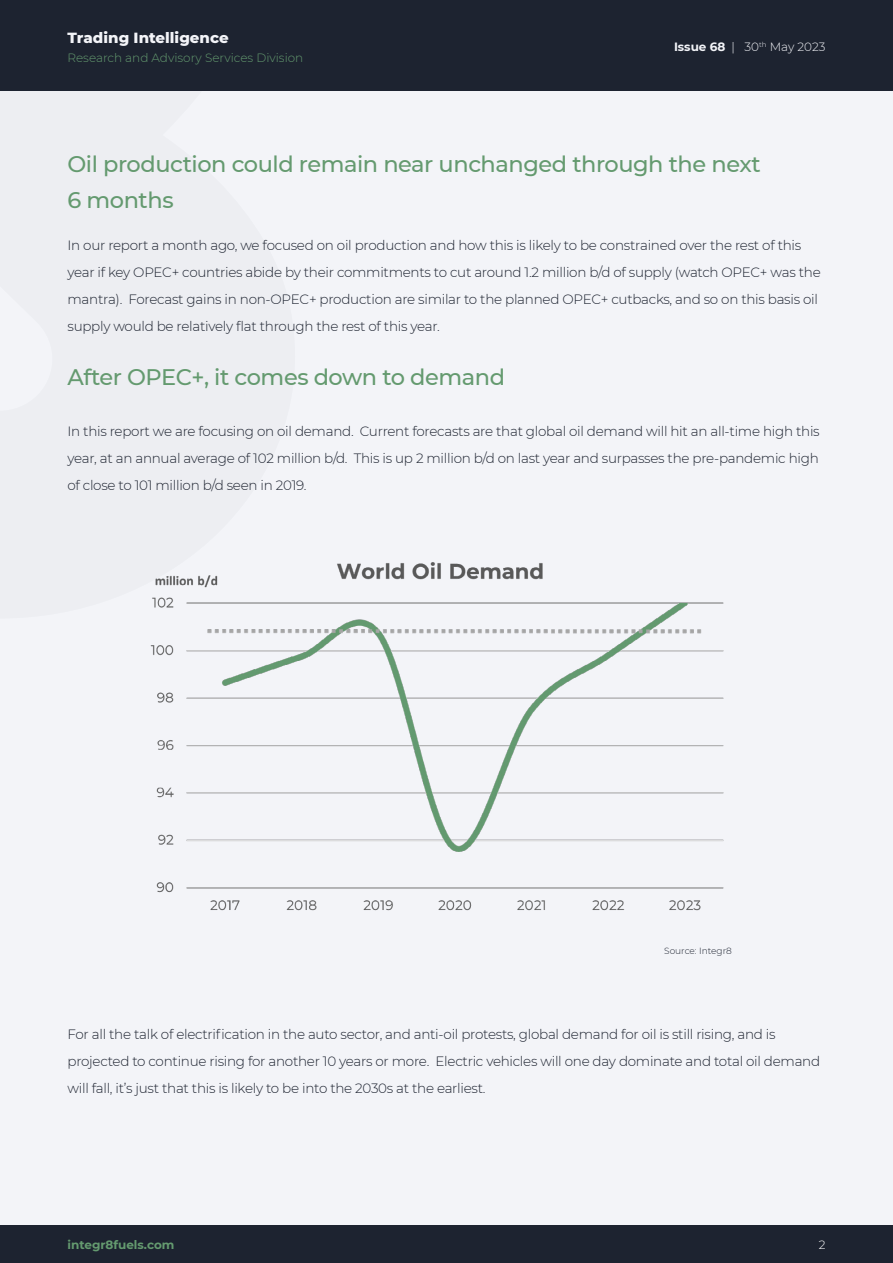
<style>
.page{position:relative;width:893px;height:1263px;background:#fff}
.page>*{position:absolute;margin:0;border:0;box-sizing:border-box;transform-origin:0 0}
.t1{font:500 22.5px/36px "Montserrat";letter-spacing:-.02em;color:#649a6f}
.t2{font:800 15px "Montserrat";color:#f3f4f8}
.t3{font:300 13.5px/27px "Montserrat";letter-spacing:-.02em;color:#1d2330}
.t4{font:300 12px "Montserrat";color:#649a6f}
.t5{font:300 12px "Montserrat";color:#f3f4f8}
.t6{font:700 12px "Montserrat";color:#649a6f}
.t7{font:300 12px "Montserrat";color:#fff}
.t8{font:300 9px "Montserrat";color:#1d2330}
.s1{font-weight:700}
</style>
<div class="page">
<div style="left:0;top:0;width:893px;height:1225px;background:#f3f4f8"></div>
<div style="left:0;top:0;width:893px;height:90px;background:#1d2330"></div>
<div style="left:0;top:1225px;width:893px;height:38px;background:#1d2330"></div>
<img style="left:150px;top:562px;width:574px;height:349px">
<p class="t2" style="left:68px;top:26px;width:163px">Trading Intelligence</p>
<p class="t4" style="left:68px;top:50px;width:237px">Research and Advisory Services Division</p>
<p class="t5" style="left:674px;top:38px;width:153px"><span class="s1">Issue 68</span> | 30<sup>th</sup> May 2023</p>
<h1 class="t1" style="left:68px;top:145px;width:695px">Oil production could remain near unchanged through the next<br>6 months</h1>
<p class="t3" style="left:68px;top:231px;width:755px">In our report a month ago, we focused on oil production and how this is likely to be constrained over the rest of this year if key OPEC+ countries abide by their commitments to cut around 1.2 million b/d of supply (watch OPEC+ was the mantra). Forecast gains in non-OPEC+ production are similar to the planned OPEC+ cutbacks, and so on this basis oil supply would be relatively flat through the rest of this year.</p>
<h1 class="t1" style="left:68px;top:358px;width:439px">After OPEC+, it comes down to demand</h1>
<p class="t3" style="left:68px;top:418px;width:754px;text-align:justify">In this report we are focusing on oil demand. Current forecasts are that global oil demand will hit an all-time high this year, at an annual average of 102 million b/d. This is up 2 million b/d on last year and surpasses the pre-pandemic high of close to 101 million b/d seen in 2019.</p>
<p class="t8" style="left:664px;top:945px;width:69px">Source: Integr8</p>
<p class="t3" style="left:68px;top:1020px;width:754px">For all the talk of electrification in the auto sector, and anti-oil protests, global demand for oil is still rising, and is projected to continue rising for another 10 years or more. Electric vehicles will one day dominate and total oil demand will fall, it’s just that this is likely to be into the 2030s at the earliest.</p>
<p class="t6" style="left:68px;top:1236px;width:108px">integr8fuels.com</p>
<p class="t7" style="left:819px;top:1236px;width:8px">2</p>
</div>
